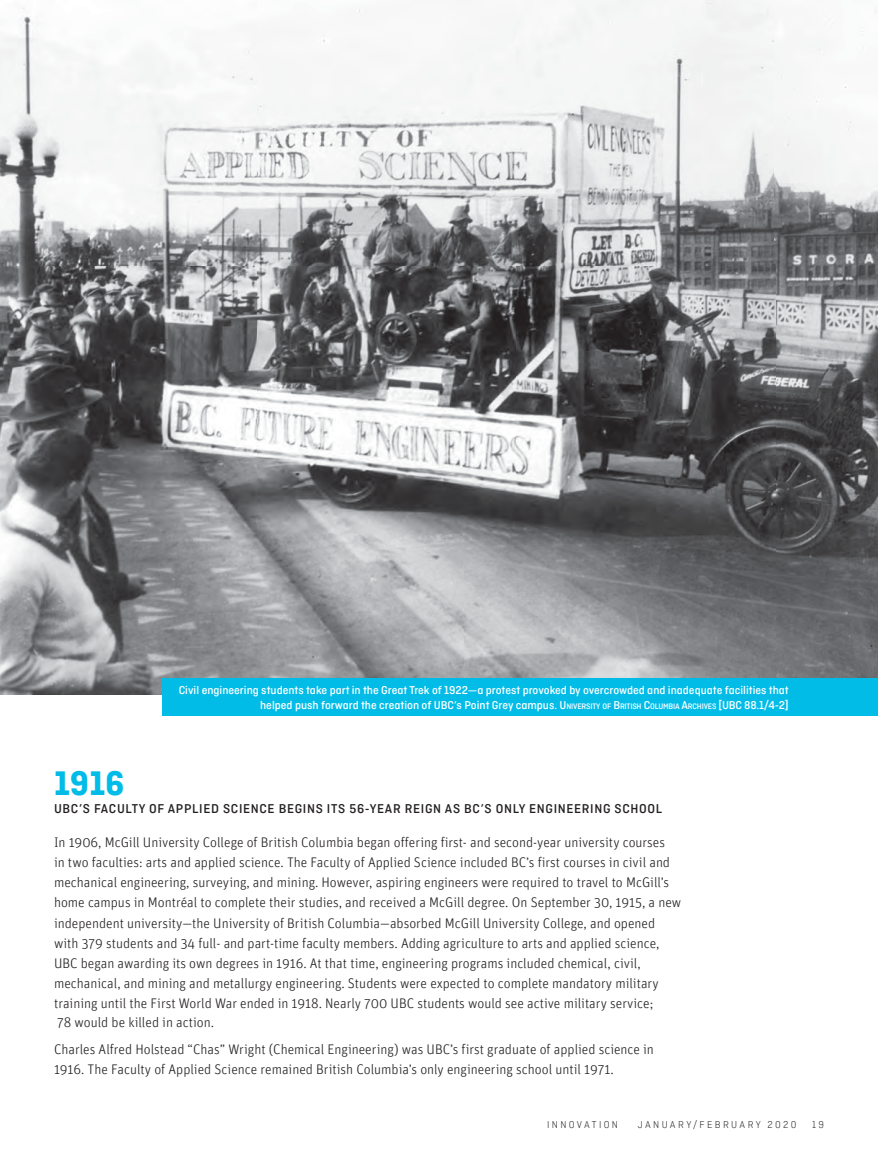
<style>
.page{position:relative;width:878px;height:1161px;background:#fff}
.page>*{position:absolute;margin:0;border:0;box-sizing:border-box;transform-origin:0 0}
.t1{font:700 36px "Ciutadella";color:#02bce8}
.t2{font:300 13.8px/20.1px "Unit OT";color:#231f20}
.t3{font:500 13.5px "Ciutadella";letter-spacing:.05em;color:#231f20}
.t4{font:500 12px/15px "Ciutadella";color:#fff;text-align:right}
.t5{font:300 10.5px "Ciutadella";letter-spacing:.225em;color:#231f20}
.s1{font-style:inherit}
.s2{font-size:8.4px}
.s3{color:#1f2020}
</style>
<div class="page">
<img style="left:0;top:0;width:878px;height:695px">
<div style="left:162px;top:678px;width:716px;height:38px;background:#02bce8"></div>
<p class="t4" style="left:179px;top:683px;width:611px">Civil engineering students take part in the Great Trek of 1922—a protest provoked by overcrowded and inadequate facilities that helped push forward the creation of UBC’s Point Grey campus. <span class="s1">U</span><span class="s2">NIVERSITY OF</span> <span class="s1">B</span><span class="s2">RITISH</span> <span class="s1">C</span><span class="s2">OLUMBIA</span> <span class="s1">A</span><span class="s2">RCHIVES</span> <span class="s1">[UBC 88.1/4-2]</span></p>
<h1 class="t1" style="left:54px;top:762px;width:72px">1916</h1>
<p class="t3" style="left:54px;top:801px;width:609px">UBC’S FACULTY OF APPLIED SCIENCE BEGINS ITS 56-YEAR REIGN AS BC’S ONLY ENGINEERING SCHOOL</p>
<p class="t2" style="left:54px;top:832px;width:628px">In 1906, McGill University College of British Columbia began offering first- and second-year university courses<br>in two faculties: arts and applied science. The Faculty of Applied Science included BC’s first courses in civil and mechanical engineering, surveying, and mining. However, aspiring engineers were required to travel to McGill’s home campus in Montréal to complete their studies, and received a McGill degree. On September 30, 1915, a new independent university—the University of British Columbia—absorbed McGill University College, and opened with 379 students and 34 full- and part-time faculty members. Adding agriculture to arts and applied science, UBC began awarding its own degrees in 1916. At that time, engineering programs included chemical, civil, mechanical, and mining and metallurgy engineering. Students were expected to complete mandatory military training until the First World War ended in 1918. Nearly 700 <span class="s3">UBC students would see active military service;<br>78 would be killed in action.</span></p>
<p class="t2" style="left:54px;top:1039px;width:601px">Charles Alfred Holstead “Chas” Wright (Chemical Engineering) was UBC’s first graduate of applied science in<br>1916. The Faculty of Applied Science remained British Columbia’s only engineering school until 1971.</p>
<p class="t5" style="left:547px;top:1119px;width:72px">INNOVATION</p>
<p class="t5" style="left:637px;top:1119px;width:160px"><span class="s1">J</span>ANUARY/FEBRUARY 2020</p>
<p class="t5" style="left:812px;top:1119px;width:13px">19</p>
</div>
